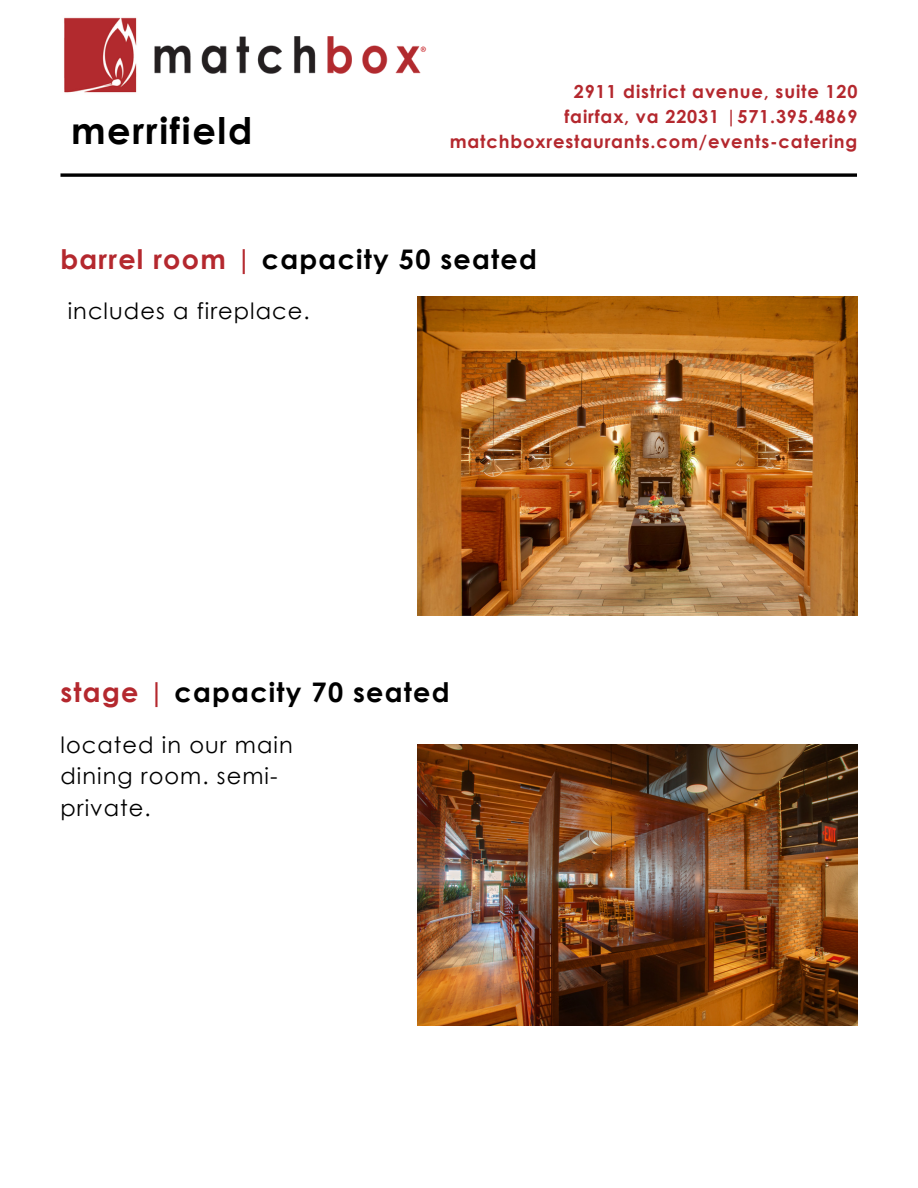
<style>
.page{position:relative;width:918px;height:1188px;background:#fff}
.page>*{position:absolute;margin:0;border:0;box-sizing:border-box;transform-origin:0 0}
.t1{font:700 36.75px "Century Gothic";letter-spacing:.045em;color:#000}
.t2{font:700 27px "Century Gothic";letter-spacing:.045em;color:#000}
.t3{font:22.5px/31.5px "Century Gothic";letter-spacing:.045em;color:#000}
.t4{font:700 18px/24.8px "Century Gothic";letter-spacing:.045em;color:#b4282e;text-align:right}
.s1{color:#b4282e}
</style>
<div class="page">
<img style="left:64px;top:17px;width:363px;height:76px">
<svg style="left:60px;top:173px;width:797px;height:4px;background:#272727"></svg>
<img style="left:418px;top:296px;width:440px;height:320px">
<img style="left:418px;top:745px;width:440px;height:281px">
<h1 class="t1" style="left:71px;top:107px;width:183px">merrifield</h1>
<p class="t4" style="left:450px;top:79px;width:409px">2911 district avenue, suite 120<br>fairfax, va 22031 |571.395.4869 matchboxrestaurants.com/events-catering</p>
<h2 class="t2" style="left:60px;top:241px;width:478px"><span class="s1">barrel room |</span> capacity 50 seated</h2>
<p class="t3" style="left:68px;top:294px;width:243px">includes a fireplace.</p>
<h2 class="t2" style="left:60px;top:675px;width:391px"><span class="s1">stage |</span> capacity 70 seated</h2>
<p class="t3" style="left:60px;top:728px;width:234px">located in our main dining room. semi&shy;private.</p>
</div>
